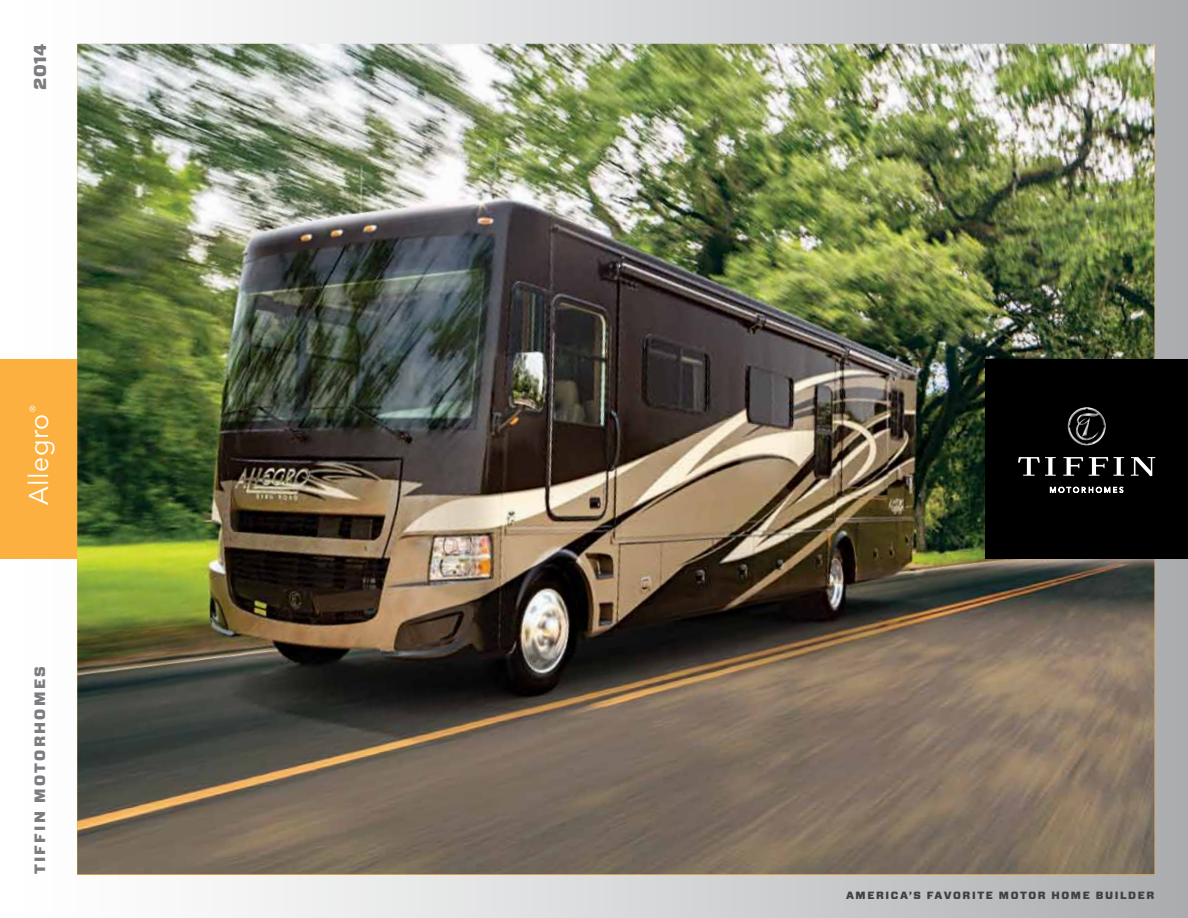
<style>
.page{position:relative;width:1188px;height:918px;background:#fff}
.page>*{position:absolute;margin:0;border:0;box-sizing:border-box;transform-origin:0 0}
.t1{font:27px "Avenir LT Std";color:#fff}
.t2{font:900 17.25px "Vitesse Sans";color:#7b7c7f}
.t3{font:900 15px "Vitesse Sans";letter-spacing:.15em;color:#7b7c7f}
.t4{font:900 10.5px "Vitesse Sans";letter-spacing:.15em;color:#414042}
.t5{font:8.25px "Avenir LT Std";color:#fff}
</style>
<div class="page">
<div style="left:0;top:0;width:1188px;height:918px;background:linear-gradient(to right,#fff,#aeaeae)"></div>
<div style="left:0;top:359px;width:77px;height:199px;background:#fbb040"></div>
<img style="left:77px;top:44px;width:1077px;height:830px">
<div style="left:985px;top:359px;width:203px;height:199px;background:#000"></div>
<svg style="left:1018px;top:457px;width:38px;height:19px"></svg>
<svg style="left:1063px;top:457px;width:20px;height:19px"></svg>
<svg style="left:1089px;top:457px;width:35px;height:19px"></svg>
<svg style="left:1131px;top:457px;width:24px;height:19px"></svg>
<svg style="left:1050px;top:486px;width:73px;height:7px"></svg>
<img style="left:1068px;top:407px;width:38px;height:38px">
<h2 class="t2" style="left:29px;top:90px;width:48px;rotate:-90deg">2014</h2>
<p class="t5" style="left:28px;top:412px;width:8px;rotate:-90deg">®</p>
<h1 class="t1" style="left:23px;top:505px;width:92px;rotate:-90deg">Allegro</h1>
<h3 class="t3" style="left:30px;top:874px;width:209px;rotate:-90deg">TIFFIN MOTORHOMES</h3>
<p class="t4" style="left:846px;top:888px;width:310px">AMERICA’S FAVORITE MOTOR HOME BUILDER</p>
</div>
